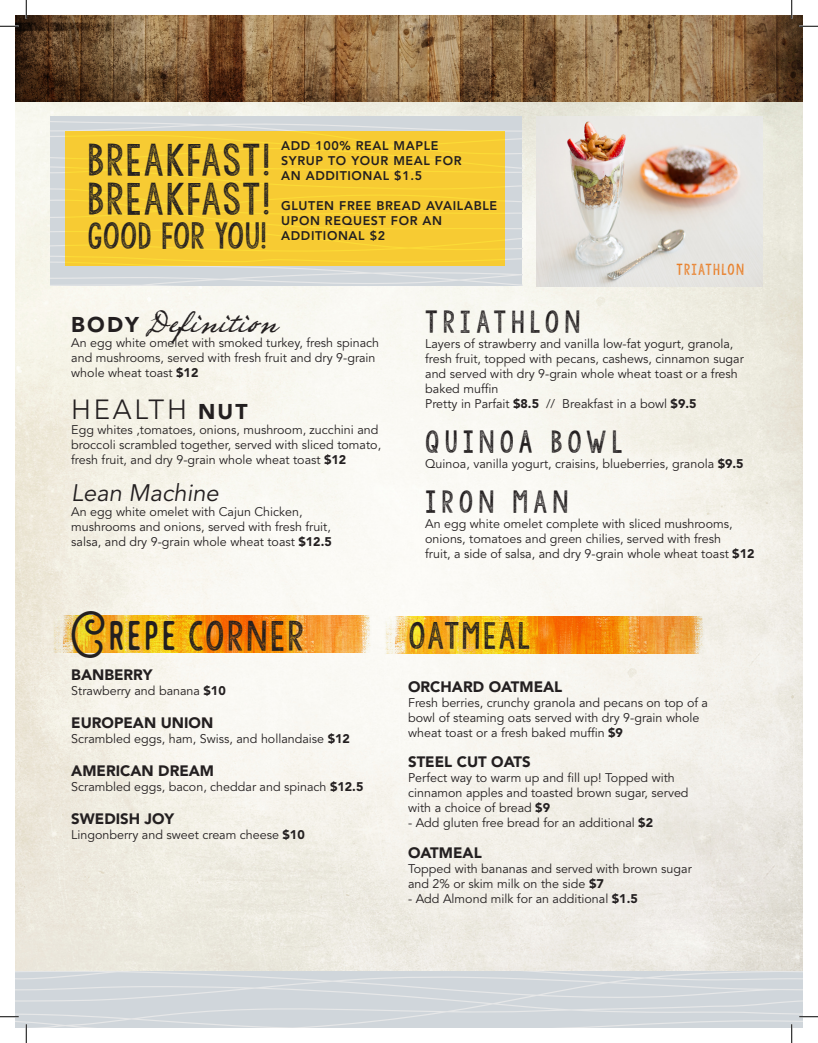
<style>
.page{position:relative;width:818px;height:1043px;background:#fff}
.page>*{position:absolute;margin:0;border:0;box-sizing:border-box;transform-origin:0 0}
.t1{font:39.88px "Monthoers 2.0 Clean";letter-spacing:.07em;color:#231f20}
.t2{font:35.88px "KG Allof Me";letter-spacing:.04em;color:#231f20}
.t3{font:33.5px "KG Allof Me";letter-spacing:.07em;color:#231f20}
.t4{font:32.5px "Dead Man's Hand WF";color:#231f20}
.t5{font:30px "KG Allof Me";letter-spacing:.065em;color:#231f20}
.t6{font:29.75px "KG Allof Me";color:#231f20}
.t7{font:300 27.5px "Avenir";letter-spacing:.1em;color:#231f20}
.t8{font:25px "KG Allof Me";letter-spacing:.2em;color:#231f20}
.t9{font:italic 23.75px "Avenir";color:#231f20}
.t10{font:900 15px "Avenir";color:#231f20}
.t11{font:12.5px/15px "Avenir";color:#231f20}
.t12{font:800 12.5px/15px "Avenir";letter-spacing:.05em;color:#231f20}
.t13{font:12.5px "KG Allof Me";letter-spacing:.1em;color:#e9791e}
.s1{font-family:"Avenir";font-weight:900;font-size:21.25px}
.s2{font-weight:900}
.s3{font-weight:900;font-size:21.25px}
</style>
<div class="page">
<img style="left:15px;top:15px;width:787px;height:956px">
<img style="left:384px;top:616px;width:332px;height:37px">
<img style="left:45px;top:616px;width:339px;height:37px">
<div style="left:50px;top:116px;width:472px;height:169px;background:#d0d6db"></div>
<svg style="left:50px;top:121px;width:472px;height:164px"></svg>
<div style="left:65px;top:131px;width:439px;height:135px;background:#f7cb33"></div>
<svg style="left:15px;top:971px;width:787px;height:53px;background:#d2d7dc"></svg>
<img style="left:537px;top:116px;width:225px;height:170px">
<svg style="left:0;top:25px;width:19px;height:2px"></svg>
<svg style="left:799px;top:25px;width:19px;height:2px"></svg>
<svg style="left:0;top:1015px;width:19px;height:2px"></svg>
<svg style="left:799px;top:1015px;width:19px;height:2px"></svg>
<svg style="left:25px;top:0;width:2px;height:19px"></svg>
<svg style="left:790px;top:0;width:2px;height:19px"></svg>
<svg style="left:15px;top:1024px;width:787px;height:18px"></svg>
<p class="t2" style="left:87px;top:136px;width:184px">BREAKFAST!</p>
<p class="t2" style="left:87px;top:175px;width:184px">BREAKFAST!</p>
<p class="t6" style="left:87px;top:216px;width:181px">GOOD FOR YOU!</p>
<p class="t12" style="left:281px;top:138px;width:159px">ADD 100% REAL MAPLE</p>
<p class="t12" style="left:281px;top:153px;width:182px">SYRUP TO YOUR MEAL FOR</p>
<p class="t12" style="left:281px;top:168px;width:142px">AN ADDITIONAL $1.5</p>
<p class="t12" style="left:281px;top:198px;width:217px">GLUTEN FREE BREAD AVAILABLE<br>UPON REQUEST FOR AN</p>
<p class="t12" style="left:281px;top:228px;width:105px">ADDITIONAL $2</p>
<p class="t13" style="left:676px;top:261px;width:69px">TRIATHLON</p>
<p class="t4" style="left:71px;top:302px;width:208px"><span class="s1">BODY</span> Definition</p>
<p class="t11" style="left:71px;top:335px;width:309px">An egg white omelet with smoked turkey, fresh spinach and mushrooms, served with fresh fruit and dry 9-grain whole wheat toast <span class="s2">$12</span></p>
<p class="t7" style="left:71px;top:393px;width:178px">HEALTH <span class="s3">NUT</span></p>
<p class="t11" style="left:71px;top:422px;width:308px">Egg whites ,tomatoes, onions, mushroom, zucchini and</p>
<p class="t11" style="left:71px;top:437px;width:311px">broccoli scrambled together, served with sliced tomato,</p>
<p class="t11" style="left:71px;top:452px;width:276px">fresh fruit, and dry 9-grain whole wheat toast <span class="s2">$12</span></p>
<p class="t9" style="left:71px;top:479px;width:149px">Lean Machine</p>
<p class="t11" style="left:71px;top:504px;width:233px">An egg white omelet with Cajun Chicken,</p>
<p class="t11" style="left:71px;top:519px;width:261px">mushrooms and onions, served with fresh fruit,</p>
<p class="t11" style="left:71px;top:534px;width:262px">salsa, and dry 9-grain whole wheat toast <span class="s2">$12.5</span></p>
<p class="t8" style="left:425px;top:305px;width:157px">TRIATHLON</p>
<p class="t11" style="left:425px;top:337px;width:310px">Layers of strawberry and vanilla low-fat yogurt, granola,</p>
<p class="t11" style="left:425px;top:352px;width:320px">fresh fruit, topped with pecans, cashews, cinnamon sugar and served with dry 9-grain whole wheat toast or a fresh baked muffin</p>
<p class="t11" style="left:425px;top:397px;width:273px">Pretty in Parfait <span class="s2">$8.5</span> // Breakfast in a bowl <span class="s2">$9.5</span></p>
<p class="t8" style="left:425px;top:425px;width:198px">QUINOA BOWL</p>
<p class="t11" style="left:425px;top:457px;width:320px">Quinoa, vanilla yogurt, craisins, blueberries, granola <span class="s2">$9.5</span></p>
<p class="t8" style="left:425px;top:485px;width:145px">IRON MAN</p>
<p class="t11" style="left:425px;top:517px;width:309px">An egg white omelet complete with sliced mushrooms,</p>
<p class="t11" style="left:425px;top:532px;width:297px">onions, tomatoes and green chilies, served with fresh</p>
<p class="t11" style="left:425px;top:547px;width:331px">fruit, a side of salsa, and dry 9-grain whole wheat toast <span class="s2">$12</span></p>
<p class="t1" style="left:71px;top:612px;width:106px">CREPE</p>
<p class="t3" style="left:188px;top:613px;width:117px">CORNER</p>
<p class="t5" style="left:408px;top:615px;width:123px">OATMEAL</p>
<p class="t10" style="left:71px;top:665px;width:83px">BANBERRY</p>
<p class="t11" style="left:71px;top:683px;width:156px">Strawberry and banana <span class="s2">$10</span></p>
<p class="t10" style="left:71px;top:713px;width:143px">EUROPEAN UNION</p>
<p class="t11" style="left:71px;top:731px;width:280px">Scrambled eggs, ham, Swiss, and hollandaise <span class="s2">$12</span></p>
<p class="t10" style="left:71px;top:761px;width:144px">AMERICAN DREAM</p>
<p class="t11" style="left:71px;top:779px;width:293px">Scrambled eggs, bacon, cheddar and spinach <span class="s2">$12.5</span></p>
<p class="t10" style="left:71px;top:809px;width:105px">SWEDISH JOY</p>
<p class="t11" style="left:71px;top:827px;width:235px">Lingonberry and sweet cream cheese <span class="s2">$10</span></p>
<p class="t10" style="left:408px;top:677px;width:156px">ORCHARD OATMEAL</p>
<p class="t11" style="left:408px;top:695px;width:301px">Fresh berries, crunchy granola and pecans on top of a bowl of steaming oats served with dry 9-grain whole wheat toast or a fresh baked muffin <span class="s2">$9</span></p>
<p class="t10" style="left:408px;top:753px;width:124px">STEEL CUT OATS</p>
<p class="t11" style="left:408px;top:770px;width:268px">Perfect way to warm up and fill up! Topped with</p>
<p class="t11" style="left:408px;top:785px;width:282px">cinnamon apples and toasted brown sugar, served</p>
<p class="t11" style="left:408px;top:800px;width:143px">with a choice of bread <span class="s2">$9</span></p>
<p class="t11" style="left:408px;top:815px;width:246px">- Add gluten free bread for an additional <span class="s2">$2</span></p>
<p class="t10" style="left:408px;top:843px;width:75px">OATMEAL</p>
<p class="t11" style="left:408px;top:861px;width:285px">Topped with bananas and served with brown sugar</p>
<p class="t11" style="left:408px;top:876px;width:197px">and 2% or skim milk on the side <span class="s2">$7</span></p>
<p class="t11" style="left:408px;top:891px;width:231px">- Add Almond milk for an additional <span class="s2">$1.5</span></p>
</div>
